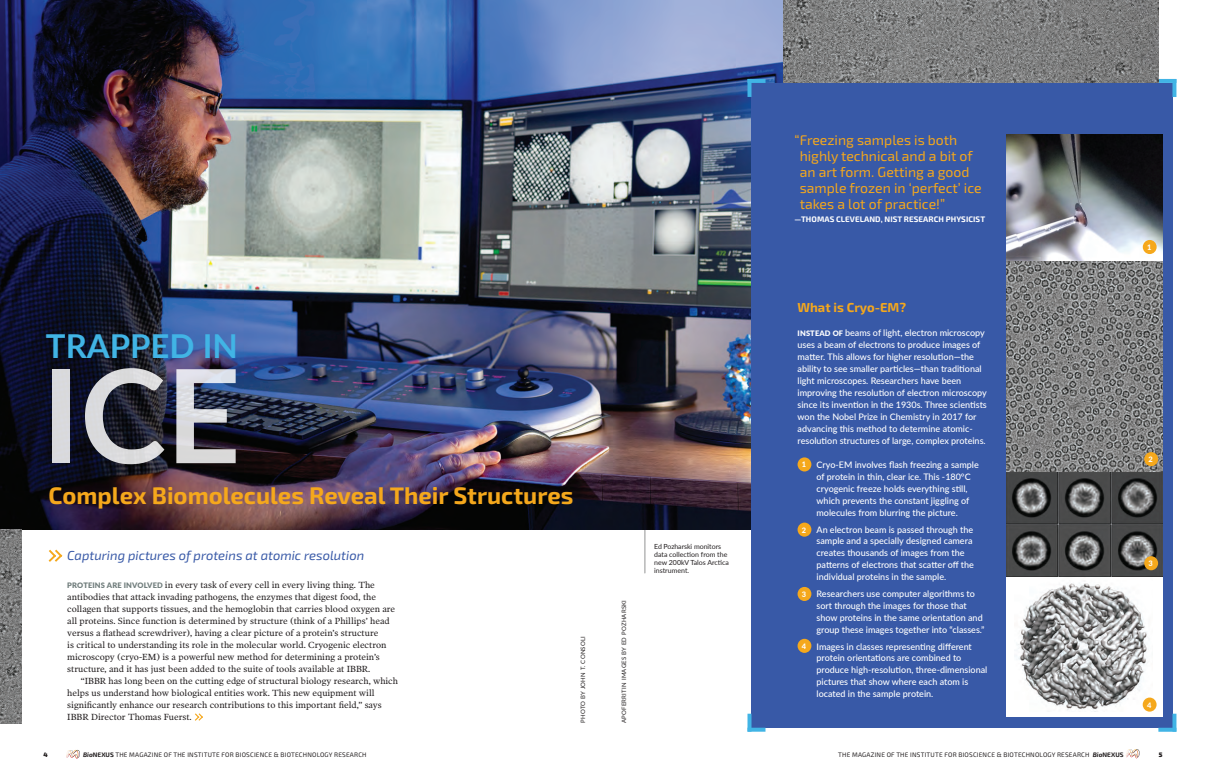
<style>
.page{position:relative;width:1206px;height:783px;background:#fff}
.page>*{position:absolute;margin:0;border:0;box-sizing:border-box;transform-origin:0 0}
.t1{font:700 130px "Lato";color:#fff}
.t2{font:700 33px "Lato";color:#41b4e5}
.t3{font:700 23.9px "Exo 2.0";color:#f5a81c}
.body-indent{font:14px/16px "Exo 2.0";color:#f5a81c}
.t4{font:italic 13px "Exo 2.0";color:#3859a7}
.body-indent-2{font:700 13px "Exo 2.0";color:#f5a81c}
.body-no_indent{font:500 9px/12px "Lato";color:#fff}
.body-no_indent-2{font:9px/12px "Poynter Oldstyle Text";color:#231f20}
.body-indent-3{font:9px/12px "Poynter Oldstyle Text";color:#231f20}
.body-indent-4{font:700 8px "Exo 2.0";letter-spacing:.01em;color:#fff}
.t5{font:800 7.5px "Lato";color:#fff}
.body-no_indent-3{font:7px/8px "Lato";color:#231f20}
.t6{font:6.5px "Exo 2.0";letter-spacing:.03em;color:#231f20}
.t7{font:900 6.5px "Exo 2.0";color:#231f20}
.t8{font:6px "Lato";letter-spacing:.04em;color:#231f20}
.s1{font-family:"Lato";font-weight:900;font-size:7.5px;color:#707d7c}
.s2{font-weight:900;font-size:7.5px}
.s3{font-weight:700;font-style:italic}
.s4{font-weight:700}
</style>
<div class="page">
<svg style="left:1126px;top:749px;width:13px;height:9px"></svg>
<svg style="left:66px;top:750px;width:14px;height:9px"></svg>
<hr style="left:645px;top:530px;width:1px;height:43px;background:#bdbebe">
<img style="left:0;top:0;width:784px;height:530px">
<img style="left:0;top:530px;width:22px;height:194px">
<div style="left:751px;top:83px;width:421px;height:645px;background:#3859a7"></div>
<img style="left:1006px;top:135px;width:157px;height:442px">
<div style="left:1006px;top:577px;width:156px;height:140px;background:#fff"></div>
<img style="left:1016px;top:583px;width:136px;height:129px">
<svg style="left:748px;top:83px;width:4px;height:14px"></svg>
<hr style="left:748px;top:79px;width:18px;height:4px;background:#41b4e5">
<hr style="left:1158px;top:79px;width:18px;height:4px;background:#41b4e5">
<svg style="left:1172px;top:83px;width:4px;height:14px"></svg>
<svg style="left:752px;top:728px;width:14px;height:4px"></svg>
<svg style="left:748px;top:714px;width:4px;height:18px"></svg>
<svg style="left:48px;top:549px;width:15px;height:13px"></svg>
<div style="left:1143px;top:240px;width:14px;height:14px;background:#f5a81c;border-radius:50%"></div>
<div style="left:1144px;top:452px;width:14px;height:14px;background:#f5a81c;border-radius:50%"></div>
<div style="left:1144px;top:556px;width:14px;height:14px;background:#f5a81c;border-radius:50%"></div>
<div style="left:1143px;top:698px;width:14px;height:14px;background:#f5a81c;border-radius:50%"></div>
<div style="left:798px;top:457px;width:13px;height:15px;background:#f5a81c;border-radius:50%"></div>
<div style="left:798px;top:523px;width:13px;height:14px;background:#f5a81c;border-radius:50%"></div>
<div style="left:798px;top:587px;width:13px;height:14px;background:#f5a81c;border-radius:50%"></div>
<div style="left:798px;top:639px;width:13px;height:14px;background:#f5a81c;border-radius:50%"></div>
<svg style="left:1172px;top:714px;width:4px;height:14px"></svg>
<svg style="left:1158px;top:728px;width:18px;height:4px"></svg>
<svg style="left:195px;top:713px;width:8px;height:8px"></svg>
<img style="left:784px;top:0;width:374px;height:83px">
<p class="t2" style="left:46px;top:322px;width:194px">TRAPPED IN</p>
<h1 class="t1" style="left:42px;top:320px;width:201px">ICE</h1>
<p class="t3" style="left:49px;top:481px;width:526px">Complex Biomolecules Reveal Their Structures</p>
<p class="t4" style="left:67px;top:548px;width:298px">Capturing pictures of proteins at atomic resolution</p>
<p class="body-no_indent-2" style="left:67px;top:579px;width:329px"><span class="s1">PROTEINS ARE INVOLVED</span> in every task of every cell in every living thing. The antibodies that attack invading pathogens, the enzymes that digest food, the collagen that supports tissues, and the hemoglobin that carries blood oxygen are all proteins. Since function is determined by structure (think of a Phillips’ head versus a flathead screwdriver), having a clear picture of a protein’s structure<br>is critical to understanding its role in the molecular world. Cryogenic electron microscopy (cryo-EM) is a powerful new method for determining a protein’s structure, and it has just been added to the suite of tools available at IBBR.</p>
<p class="body-indent-3" style="left:67px;top:675px;width:332px;text-indent:14px">“IBBR has long been on the cutting edge of structural biology research, which helps us understand how biological entities work. This new equipment will significantly enhance our research contributions to this important field,” says IBBR Director Thomas Fuerst.</p>
<p class="t8" style="left:579px;top:723px;width:88px;rotate:-90deg">PHOTO BY JOHN T. CONSOLI</p>
<p class="t8" style="left:620px;top:723px;width:125px;rotate:-90deg">APOFERRITIN IMAGES BY ED POZHARSKI</p>
<p class="body-no_indent-3" style="left:654px;top:542px;width:76px">Ed Pozharski monitors data collection from the new 200kV Talos Arctica instrument.</p>
<p class="body-indent" style="left:800px;top:132px;width:183px;text-indent:-5px">“Freezing samples is both highly technical and a bit of an art form. Getting a good sample frozen in ‘perfect’ ice takes a lot of practice!”</p>
<p class="body-indent-4" style="left:795px;top:214px;width:192px">—THOMAS CLEVELAND, NIST RESEARCH PHYSICIST</p>
<p class="body-indent-2" style="left:798px;top:300px;width:110px">What is Cryo-EM?</p>
<p class="body-no_indent" style="left:798px;top:326px;width:191px"><span class="s2">INSTEAD OF</span> beams of light, electron microscopy uses a beam of electrons to produce images of matter. This allows for higher resolution—the ability to see smaller particles—than traditional light microscopes. Researchers have been improving the resolution of electron microscopy since its invention in the 1930s. Three scientists won the Nobel Prize in Chemistry in 2017 for advancing this method to determine atomic&shy;resolution structures of large, complex proteins.</p>
<p class="body-no_indent" style="left:817px;top:458px;width:164px">Cryo-EM involves flash freezing a sample of protein in thin, clear ice. This -180°C cryogenic freeze holds everything still, which prevents the constant jiggling of molecules from blurring the picture.</p>
<p class="body-no_indent" style="left:817px;top:523px;width:159px">An electron beam is passed through the sample and a specially designed camera creates thousands of images from the patterns of electrons that scatter off the individual proteins in the sample.</p>
<p class="body-no_indent" style="left:817px;top:587px;width:169px">Researchers use computer algorithms to sort through the images for those that show proteins in the same orientation and group these images together into “classes.”</p>
<p class="body-no_indent" style="left:817px;top:640px;width:172px">Images in classes representing different protein orientations are combined to produce high-resolution, three-dimensional pictures that show where each atom is located in the sample protein.</p>
<p class="t5" style="left:802px;top:459px;width:6px">1</p>
<p class="t5" style="left:802px;top:524px;width:6px">2</p>
<p class="t5" style="left:802px;top:589px;width:6px">3</p>
<p class="t5" style="left:802px;top:641px;width:6px">4</p>
<p class="t5" style="left:1147px;top:242px;width:6px">1</p>
<p class="t5" style="left:1149px;top:454px;width:6px">2</p>
<p class="t5" style="left:1149px;top:558px;width:6px">3</p>
<p class="t5" style="left:1147px;top:699px;width:6px">4</p>
<p class="t7" style="left:44px;top:751px;width:6px">4</p>
<p class="t6" style="left:83px;top:751px;width:285px"><span class="s3">Bio</span><span class="s4">NEXUS</span> THE MAGAZINE OF THE INSTITUTE FOR BIOSCIENCE &amp; BIOTECHNOLOGY RESEARCH</p>
<p class="t6" style="left:838px;top:751px;width:287px">THE MAGAZINE OF THE INSTITUTE FOR BIOSCIENCE &amp; BIOTECHNOLOGY RESEARCH <span class="s3">Bio</span><span class="s4">NEXUS</span></p>
<p class="t7" style="left:1159px;top:751px;width:5px">5</p>
</div>
